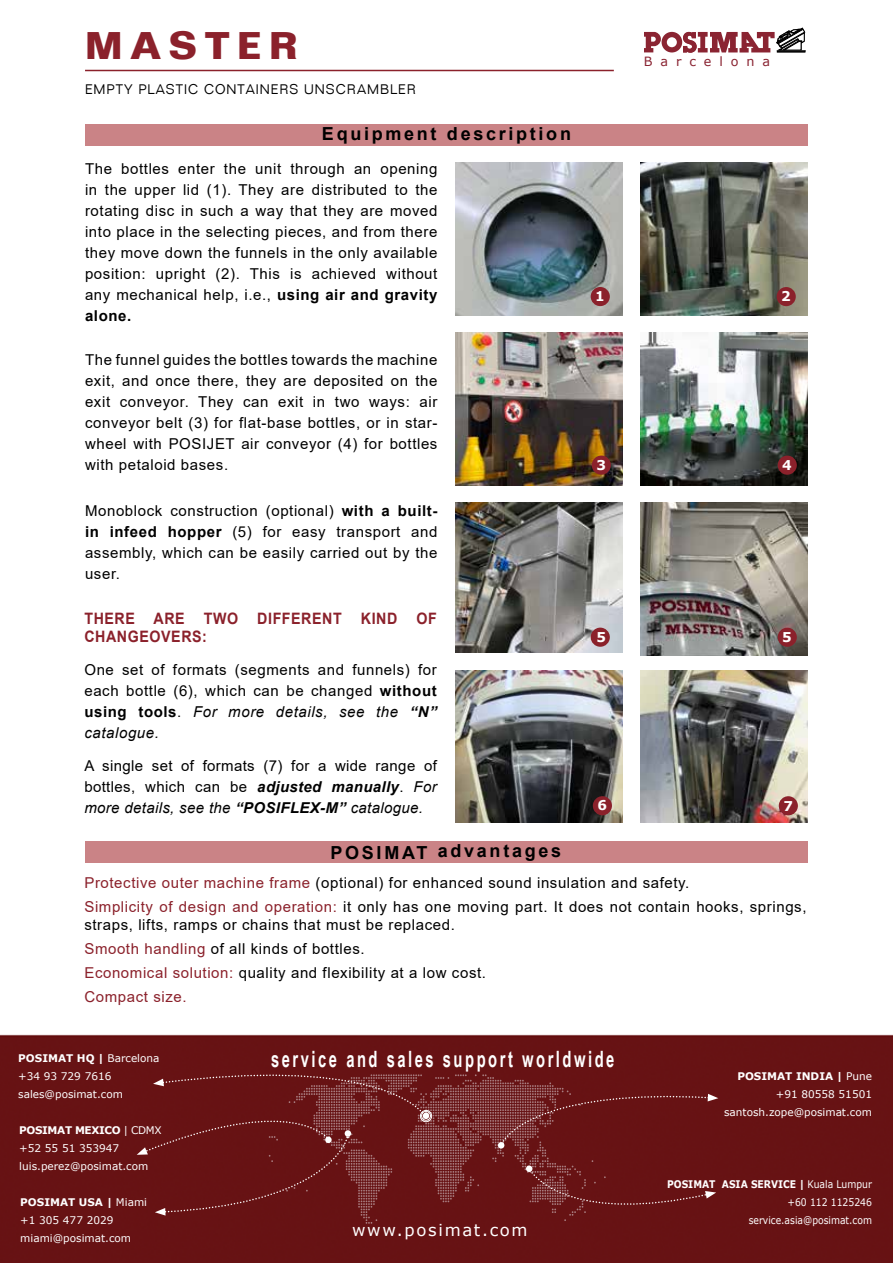
<style>
.page{position:relative;width:893px;height:1263px;background:#fff}
.page>*{position:absolute;margin:0;border:0;box-sizing:border-box;transform-origin:0 0}
.t1{font:700 37.5px "Layout S Si";letter-spacing:.2em;color:#8b212b}
.t2{font:700 22.5px "Arial Narrow";letter-spacing:.14em;color:#fff;scale:.8 1}
.t3{font:700 18px "Arial";letter-spacing:.15em;color:#000}
.t4{font:16.5px "Verdana";letter-spacing:.1em;color:#fff}
.t5{font:700 15.75px/18px "Arial";letter-spacing:.04em;color:#8b212b;scale:.9 1}
.t6{font:15px/21px "Arial";letter-spacing:.04em;color:#000;text-align:justify}
.t7{font:300 13.5px "Layout Light S Si";letter-spacing:.075em;color:#000}
.t8{font:700 13.5px "Verdana";color:#fff}
.t9{font:12.75px "Verdana";letter-spacing:.62em;color:#8a2432}
.t10{font:10.5px/18px "Verdana";color:#fff}
.t11{font:10.5px/18px "Verdana";color:#fff;text-align:right;scale:.88 1}
.s1{font-weight:700}
.s2{font-style:italic}
.s3{font-weight:700;font-style:italic}
.s4{color:#8b212b}
</style>
<div class="page">
<img style="left:0;top:32px;width:893px;height:1231px">
<hr style="left:85px;top:70px;width:529px;height:1px;background:#8b212b">
<div style="left:85px;top:125px;width:723px;height:21px;background:#ca8386"></div>
<div style="left:85px;top:841px;width:723px;height:21px;background:#ca8386"></div>
<img style="left:455px;top:503px;width:167px;height:150px">
<img style="left:455px;top:670px;width:167px;height:153px">
<img style="left:641px;top:163px;width:167px;height:152px">
<img style="left:455px;top:163px;width:168px;height:152px">
<img style="left:641px;top:333px;width:167px;height:152px">
<img style="left:455px;top:333px;width:168px;height:152px">
<img style="left:640px;top:670px;width:168px;height:153px">
<img style="left:640px;top:503px;width:167px;height:152px">
<div style="left:591px;top:287px;width:19px;height:19px;background:#8b212b;border-radius:50%"></div>
<div style="left:777px;top:287px;width:19px;height:19px;background:#8b212b;border-radius:50%"></div>
<div style="left:592px;top:455px;width:19px;height:20px;background:#8b212b;border-radius:50%"></div>
<div style="left:778px;top:456px;width:19px;height:19px;background:#8b212b;border-radius:50%"></div>
<div style="left:591px;top:628px;width:19px;height:19px;background:#8b212b;border-radius:50%"></div>
<div style="left:778px;top:628px;width:19px;height:19px;background:#8b212b;border-radius:50%"></div>
<div style="left:593px;top:796px;width:19px;height:19px;background:#8b212b;border-radius:50%"></div>
<div style="left:779px;top:796px;width:19px;height:19px;background:#8b212b;border-radius:50%"></div>
<svg style="left:137px;top:1058px;width:581px;height:166px;background:#6c1b1c"></svg>
<svg style="left:644px;top:27px;width:161px;height:26px"></svg>
<h1 class="t1" style="left:85px;top:23px;width:214px">MASTER</h1>
<p class="t7" style="left:85px;top:81px;width:332px">EMPTY PLASTIC CONTAINERS UNSCRAMBLER</p>
<p class="t3" style="left:322px;top:121px;width:251px">Equipment description</p>
<p class="t6" style="left:85px;top:158px;width:354px">The bottles enter the unit through an opening in the upper lid (1). They are distributed to the rotating disc in such a way that they are moved into place in the selecting pieces, and from there they move down the funnels in the only available position: upright (2). This is achieved without any mechanical help, i.e., <span class="s1">using air and gravity alone.</span></p>
<p class="t6" style="left:85px;top:349px;width:354px">The funnel guides the bottles towards the machine exit, and once there, they are deposited on the exit conveyor. They can exit in two ways: air conveyor belt (3) for flat-base bottles, or in star&shy;wheel with POSIJET air conveyor (4) for bottles with petaloid bases.</p>
<p class="t6" style="left:85px;top:500px;width:354px">Monoblock construction (optional) <span class="s1">with a built&shy;in infeed hopper</span> (5) for easy transport and assembly, which can be easily carried out by the user.</p>
<p class="t5" style="left:84px;top:610px;width:393px">THERE ARE TWO DIFFERENT KIND OF<br>CHANGEOVERS:</p>
<p class="t6" style="left:84px;top:659px;width:354px">One set of formats (segments and funnels) for each bottle (6), which can be changed <span class="s1">without using tools</span>. <span class="s2">For more details, see the</span> <span class="s3">“N” </span><span class="s2">catalogue.</span></p>
<p class="t6" style="left:84px;top:755px;width:354px">A single set of formats (7) for a wide range of bottles, which can be <span class="s3">adjusted manually</span>. <span class="s2">For more details, see the</span> <span class="s3">“POSIFLEX-M”</span> <span class="s2">catalogue.</span></p>
<p class="t3" style="left:331px;top:838px;width:232px">POSIMAT advantages</p>
<p class="t9" style="left:644px;top:52px;width:128px">Barcelona</p>
<p class="t8" style="left:595px;top:287px;width:11px">1</p>
<p class="t8" style="left:781px;top:287px;width:11px">2</p>
<p class="t8" style="left:596px;top:455px;width:11px">3</p>
<p class="t8" style="left:782px;top:455px;width:11px">4</p>
<p class="t8" style="left:596px;top:627px;width:11px">5</p>
<p class="t8" style="left:782px;top:627px;width:11px">5</p>
<p class="t8" style="left:597px;top:796px;width:11px">6</p>
<p class="t8" style="left:783px;top:796px;width:11px">7</p>
<p class="t6" style="left:84px;top:871px;width:724px;line-height:24px"><span class="s4">Protective outer machine frame</span> (optional) for enhanced sound insulation and safety.<br><span class="s4">Simplicity of design and operation:</span> it only has one moving part. It does not contain hooks, springs,</p>
<p class="t6" style="left:84px;top:913px;width:403px;line-height:24px;text-align:left">straps, lifts, ramps or chains that must be replaced.<br><span class="s4">Smooth handling</span> of all kinds of bottles.<br><span class="s4">Economical solution:</span> quality and flexibility at a low cost.<br><span class="s4">Compact size.</span></p>
<p class="t10" style="left:18px;top:1049px;width:143px"><span class="s1">POSIMAT HQ |</span> Barcelona +34 93 729 7616 sales@posimat.com</p>
<h2 class="t2" style="left:271px;top:1042px;width:431px">service and sales support worldwide</h2>
<p class="t10" style="left:19px;top:1121px;width:144px"><span class="s1">POSIMAT MEXICO</span> | CDMX +52 55 51 353947 luis.perez@posimat.com</p>
<p class="t10" style="left:20px;top:1193px;width:128px"><span class="s1">POSIMAT USA |</span> Miami +1 305 477 2029 miami@posimat.com</p>
<p class="t4" style="left:352px;top:1219px;width:177px">www.posimat.com</p>
<p class="t10" style="left:724px;top:1067px;width:149px;text-align:right"><span class="s1">POSIMAT INDIA |</span> Pune +91 80558 51501 santosh.zope@posimat.com</p>
<p class="t11" style="left:667px;top:1175px;width:234px"><span class="s1">POSIMAT ASIA SERVICE |</span> Kuala Lumpur +60 112 1125246 service.asia@posimat.com</p>
</div>
